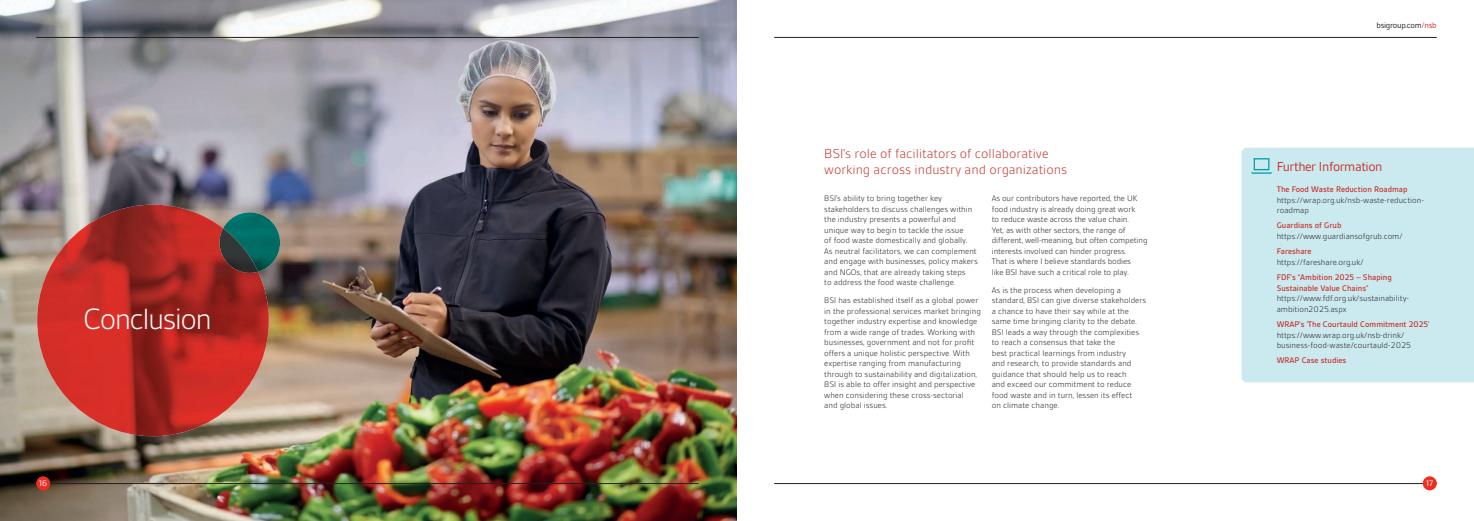
<style>
.page{position:relative;width:1474px;height:521px;background:#fff}
.page>*{position:absolute;margin:0;border:0;box-sizing:border-box;transform-origin:0 0}
.t1{font:300 31.5px "BSI Gesta";letter-spacing:-.05em;color:#fff}
.t2{font:300 14px/15.8px "BSI Gesta";color:#c9312b}
.t3{font:14px "BSI Gesta";letter-spacing:-.03em;color:#c9312b}
.t4{font:300 8.75px/10.5px "BSI Gesta";color:#231f20}
.t5{font:500 8.75px/10.5px "BSI Gesta";color:#c9312b}
.t6{font:8.75px "BSI Gesta";letter-spacing:-.03em;color:#231f20}
.t7{font:8.75px "BSI Gesta";color:#fff}
.s1{color:#c9312b}
</style>
<div class="page">
<div style="left:1241px;top:148px;width:232px;height:234px;background:#caeaef"></div>
<img style="left:0;top:0;width:737px;height:521px">
<hr style="left:36px;top:37px;width:662px;height:1px;background:#231f20">
<img style="left:66px;top:205px;width:174px;height:231px">
<img style="left:37px;top:244px;width:29px;height:153px">
<img style="left:240px;top:272px;width:29px;height:125px">
<hr style="left:774px;top:483px;width:662px;height:1px;background:#231f20">
<hr style="left:36px;top:483px;width:662px;height:1px;background:#231f20">
<hr style="left:774px;top:37px;width:662px;height:1px;background:#231f20">
<div style="left:1422px;top:476px;width:14px;height:14px;background:#ee2e22;border-radius:50%"></div>
<div style="left:36px;top:476px;width:14px;height:14px;background:#ee2e22;border-radius:50%"></div>
<img style="left:223px;top:212px;width:57px;height:60px">
<img style="left:219px;top:228px;width:39px;height:45px">
<svg style="left:1251px;top:158px;width:20px;height:16px"></svg>
<h1 class="t1" style="left:83px;top:302px;width:130px">Conclusion</h1>
<h2 class="t2" style="left:824px;top:146px;width:244px">BSI’s role of facilitators of collaborative working across industry and organizations</h2>
<p class="t4" style="left:824px;top:193px;width:155px">BSI’s ability to bring together key stakeholders to discuss challenges within the industry presents a powerful and unique way to begin to tackle the issue<br>of food waste domestically and globally.<br>As neutral facilitators, we can complement and engage with businesses, policy makers and NGOs, that are already taking steps<br>to address the food waste challenge.</p>
<p class="t4" style="left:824px;top:295px;width:158px">BSI has established itself as a global power in the professional services market bringing together industry expertise and knowledge from a wide range of trades. Working with businesses, government and not for profit offers a unique holistic perspective. With expertise ranging from manufacturing through to sustainability and digitalization, BSI is able to offer insight and perspective when considering these cross-sectorial<br>and global issues.</p>
<p class="t4" style="left:991px;top:193px;width:157px">As our contributors have reported, the UK food industry is already doing great work<br>to reduce waste across the value chain.<br>Yet, as with other sectors, the range of different, well-meaning, but often competing interests involved can hinder progress.<br>That is where I believe standards bodies<br>like BSI have such a critical role to play.</p>
<p class="t4" style="left:991px;top:285px;width:156px">As is the process when developing a standard, BSI can give diverse stakeholders a chance to have their say while at the same time bringing clarity to the debate.<br>BSI leads a way through the complexities to reach a consensus that take the<br>best practical learnings from industry<br>and research, to provide standards and guidance that should help us to reach<br>and exceed our commitment to reduce food waste and in turn, lessen its effect<br>on climate change.</p>
<p class="t6" style="left:1376px;top:21px;width:62px">bsigroup.com<span class="s1">/nsb</span></p>
<h2 class="t3" style="left:1276px;top:159px;width:107px">Further Information</h2>
<p class="t5" style="left:1276px;top:184px;width:132px">The Food Waste Reduction Roadmap</p>
<p class="t4" style="left:1276px;top:195px;width:149px">https://wrap.org.uk/nsb-waste-reduction&shy;roadmap</p>
<p class="t5" style="left:1276px;top:220px;width:66px">Guardians of Grub</p>
<p class="t4" style="left:1276px;top:231px;width:127px">https://www.guardiansofgrub.com/</p>
<p class="t5" style="left:1276px;top:246px;width:36px">Fareshare</p>
<p class="t4" style="left:1276px;top:257px;width:88px">https://fareshare.org.uk/</p>
<p class="t5" style="left:1276px;top:272px;width:117px">FDF’s “Ambition 2025 – Shaping<br>Sustainable Value Chains”</p>
<p class="t4" style="left:1276px;top:293px;width:134px">https://www.fdf.org.uk/sustainability&shy;ambition2025.aspx</p>
<p class="t5" style="left:1276px;top:319px;width:154px">WRAP’s ‘The Courtauld Commitment 2025’</p>
<p class="t4" style="left:1276px;top:330px;width:136px">https://www.wrap.org.uk/nsb-drink/ business-food-waste/courtauld-2025</p>
<p class="t5" style="left:1276px;top:355px;width:71px">WRAP Case studies</p>
<p class="t7" style="left:39px;top:479px;width:9px">16</p>
<p class="t7" style="left:1425px;top:479px;width:9px">17</p>
</div>
